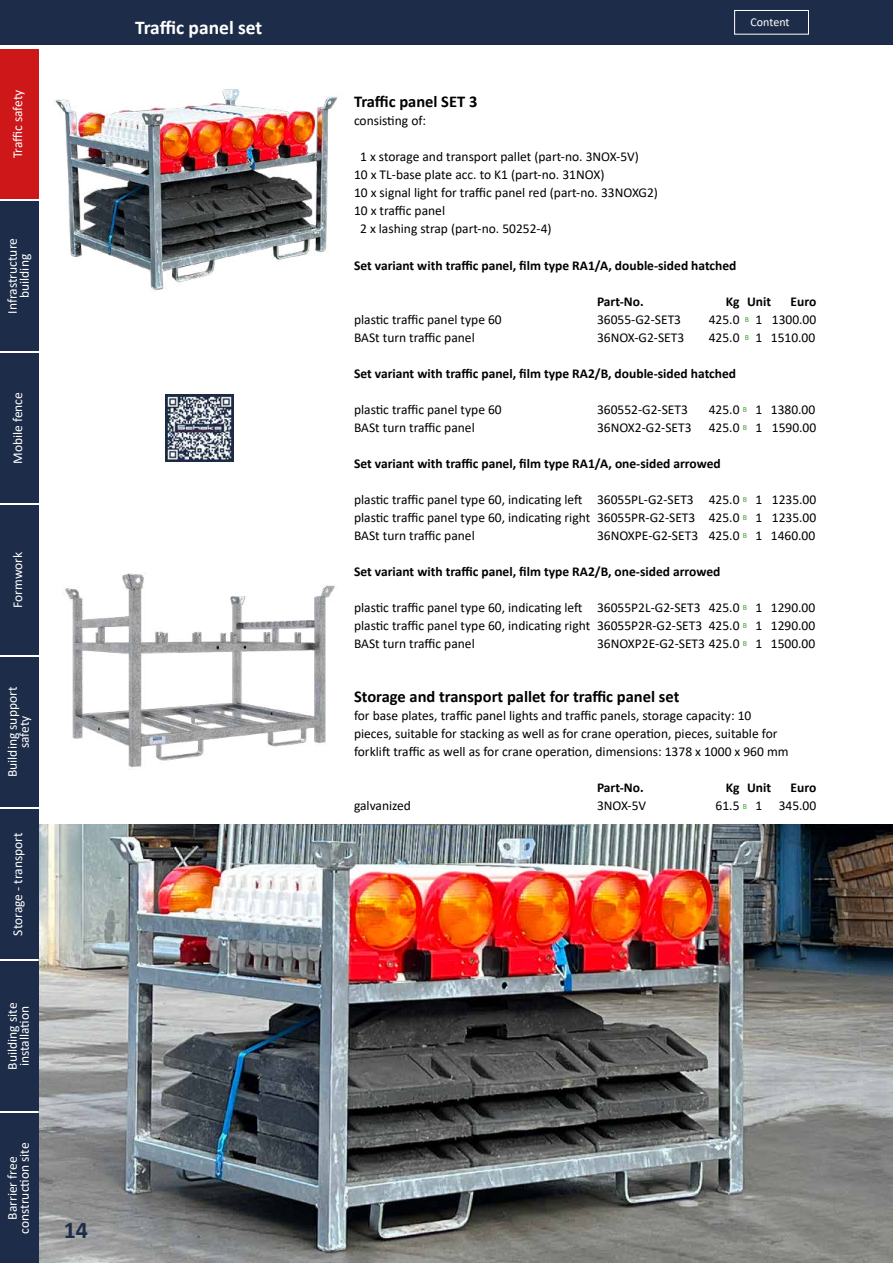
<style>
.page{position:relative;width:893px;height:1263px;background:#fff}
.page>*{position:absolute;margin:0;border:0;box-sizing:border-box;transform-origin:0 0}
.t1{font:700 24px "Calibri";color:#1d2c48}
.t2{font:700 19.5px "Calibri";color:#fff}
.t3{font:700 16.5px "Calibri";color:#000}
.t4{font:13.5px/18px "Calibri";color:#000;text-align:justify}
.t5{font:700 13.5px "Calibri";color:#000}
.t6{font:13.5px/12px "Calibri";color:#fff;text-align:center}
.t7{font:12px "Calibri";letter-spacing:-.005em;color:#fff}
.t8{font:7.8px "Calibri";color:#3fa535}
</style>
<div class="page">
<hr style="left:892px;top:45px;width:1px;height:1218px;background:#f0f0f1">
<img style="left:53px;top:89px;width:285px;height:201px">
<img style="left:38px;top:825px;width:854px;height:438px">
<img style="left:64px;top:573px;width:271px;height:195px">
<div style="left:0;top:49px;width:38px;height:150px;background:#cd1719"></div>
<div style="left:0;top:201px;width:38px;height:150px;background:#1d2c48"></div>
<div style="left:0;top:353px;width:38px;height:150px;background:#1d2c48"></div>
<div style="left:0;top:505px;width:38px;height:150px;background:#1d2c48"></div>
<div style="left:0;top:657px;width:38px;height:150px;background:#1d2c48"></div>
<div style="left:0;top:809px;width:38px;height:150px;background:#1d2c48"></div>
<div style="left:0;top:961px;width:38px;height:150px;background:#1d2c48"></div>
<div style="left:0;top:1113px;width:38px;height:150px;background:#1d2c48"></div>
<img style="left:166px;top:395px;width:68px;height:66px">
<div style="left:0;top:0;width:893px;height:45px;background:#1d2c48"></div>
<div style="left:734px;top:10px;width:75px;height:25px;border:1px solid #fff"></div>
<p class="t6" style="left:11px;top:158px;width:70px;rotate:-90deg">Traffic safety</p>
<p class="t6" style="left:6px;top:314px;width:77px;rotate:-90deg">Infrastructure building</p>
<p class="t6" style="left:11px;top:464px;width:73px;rotate:-90deg">Mobile fence</p>
<p class="t6" style="left:11px;top:608px;width:58px;rotate:-90deg">Formwork</p>
<p class="t6" style="left:6px;top:777px;width:92px;rotate:-90deg">Building support safety</p>
<p class="t6" style="left:11px;top:935px;width:105px;rotate:-90deg">Storage - transport</p>
<p class="t6" style="left:6px;top:1069px;width:68px;text-align:left;rotate:-90deg">Building site installation</p>
<p class="t6" style="left:6px;top:1234px;width:93px;rotate:-90deg">Barrier free construction site</p>
<h1 class="t1" style="left:64px;top:1213px;width:26px">14</h1>
<h2 class="t2" style="left:135px;top:14px;width:129px">Traffic panel set</h2>
<p class="t7" style="left:750px;top:13px;width:40px">Content</p>
<p class="t3" style="left:354px;top:90px;width:125px">Traffic panel SET 3</p>
<p class="t4" style="left:354px;top:111px;width:74px">consisting of:</p>
<p class="t4" style="left:360px;top:147px;width:280px">1 x storage and transport pallet (part-no. 3NOX-5V)</p>
<p class="t4" style="left:354px;top:165px;width:252px">10 x TL-base plate acc. to K1 (part-no. 31NOX)</p>
<p class="t4" style="left:354px;top:183px;width:306px">10 x signal light for traffic panel red (part-no. 33NOXG2)</p>
<p class="t4" style="left:354px;top:201px;width:93px">10 x traffic panel</p>
<p class="t4" style="left:360px;top:219px;width:193px">2 x lashing strap (part-no. 50252-4)</p>
<p class="t5" style="left:354px;top:256px;width:384px">Set variant with traffic panel, film type RA1/A, double-sided hatched</p>
<p class="t5" style="left:597px;top:292px;width:48px">Part-No.</p>
<p class="t5" style="left:726px;top:292px;width:47px">Kg Unit</p>
<p class="t4" style="left:354px;top:310px;width:149px">plastic traffic panel type 60</p>
<p class="t4" style="left:597px;top:310px;width:86px">36055-G2-SET3</p>
<p class="t4" style="left:709px;top:310px;width:55px">425.0 1</p>
<p class="t4" style="left:354px;top:328px;width:122px">BASt turn traffic panel</p>
<p class="t4" style="left:597px;top:328px;width:89px">36NOX-G2-SET3</p>
<p class="t4" style="left:709px;top:328px;width:55px">425.0 1</p>
<p class="t5" style="left:354px;top:364px;width:384px">Set variant with traffic panel, film type RA2/B, double-sided hatched</p>
<p class="t4" style="left:354px;top:400px;width:149px">plastic traffic panel type 60</p>
<p class="t4" style="left:597px;top:400px;width:92px">360552-G2-SET3</p>
<p class="t4" style="left:709px;top:400px;width:55px">425.0 1</p>
<p class="t4" style="left:354px;top:418px;width:122px">BASt turn traffic panel</p>
<p class="t4" style="left:597px;top:418px;width:96px">36NOX2-G2-SET3</p>
<p class="t4" style="left:709px;top:418px;width:55px">425.0 1</p>
<p class="t5" style="left:354px;top:454px;width:368px">Set variant with traffic panel, film type RA1/A, one-sided arrowed</p>
<p class="t4" style="left:354px;top:490px;width:410px">plastic traffic panel type 60, indicating left 36055PL-G2-SET3 425.0 1 plastic traffic panel type 60, indicating right 36055PR-G2-SET3 425.0 1<br>BASt turn traffic panel</p>
<p class="t5" style="left:791px;top:292px;width:27px">Euro</p>
<p class="t4" style="left:771px;top:310px;width:47px">1300.00<br>1510.00</p>
<p class="t8" style="left:745px;top:314px;width:6px">B</p>
<p class="t8" style="left:745px;top:332px;width:6px">B</p>
<p class="t4" style="left:771px;top:400px;width:47px">1380.00<br>1590.00</p>
<p class="t8" style="left:743px;top:404px;width:6px">B</p>
<p class="t8" style="left:743px;top:422px;width:6px">B</p>
<p class="t4" style="left:771px;top:490px;width:47px">1235.00<br>1235.00<br>1460.00</p>
<p class="t8" style="left:743px;top:494px;width:6px">B</p>
<p class="t8" style="left:743px;top:512px;width:6px">B</p>
<p class="t8" style="left:743px;top:530px;width:6px">B</p>
<p class="t4" style="left:597px;top:526px;width:167px">36NOXPE-G2-SET3 425.0 1</p>
<p class="t5" style="left:354px;top:562px;width:368px">Set variant with traffic panel, film type RA2/B, one-sided arrowed</p>
<p class="t4" style="left:354px;top:598px;width:410px">plastic traffic panel type 60, indicating left 36055P2L-G2-SET3 425.0 1 plastic traffic panel type 60, indicating right 36055P2R-G2-SET3 425.0 1<br>BASt turn traffic panel</p>
<p class="t4" style="left:771px;top:598px;width:46px">1290.00<br>1290.00<br>1500.00</p>
<p class="t8" style="left:743px;top:602px;width:6px">B</p>
<p class="t8" style="left:743px;top:620px;width:6px">B</p>
<p class="t8" style="left:743px;top:638px;width:6px">B</p>
<p class="t4" style="left:597px;top:634px;width:167px">36NOXP2E-G2-SET3 425.0 1</p>
<p class="t3" style="left:354px;top:685px;width:327px">Storage and transport pallet for traffic panel set</p>
<p class="t4" style="left:354px;top:706px;width:436px;text-align:left">for base plates, traffic panel lights and traffic panels, storage capacity: 10 pieces, suitable for stacking as well as for crane operation, pieces, suitable for forklift traffic as well as for crane operation, dimensions: 1378 x 1000 x 960 mm</p>
<p class="t5" style="left:597px;top:778px;width:48px">Part-No.</p>
<p class="t5" style="left:726px;top:778px;width:47px">Kg Unit</p>
<p class="t4" style="left:354px;top:796px;width:59px">galvanized</p>
<p class="t4" style="left:597px;top:796px;width:51px">3NOX-5V</p>
<p class="t4" style="left:716px;top:796px;width:48px">61.5 1</p>
<p class="t5" style="left:791px;top:778px;width:27px">Euro</p>
<p class="t4" style="left:779px;top:796px;width:39px">345.00</p>
<p class="t8" style="left:743px;top:800px;width:6px">B</p>
</div>
